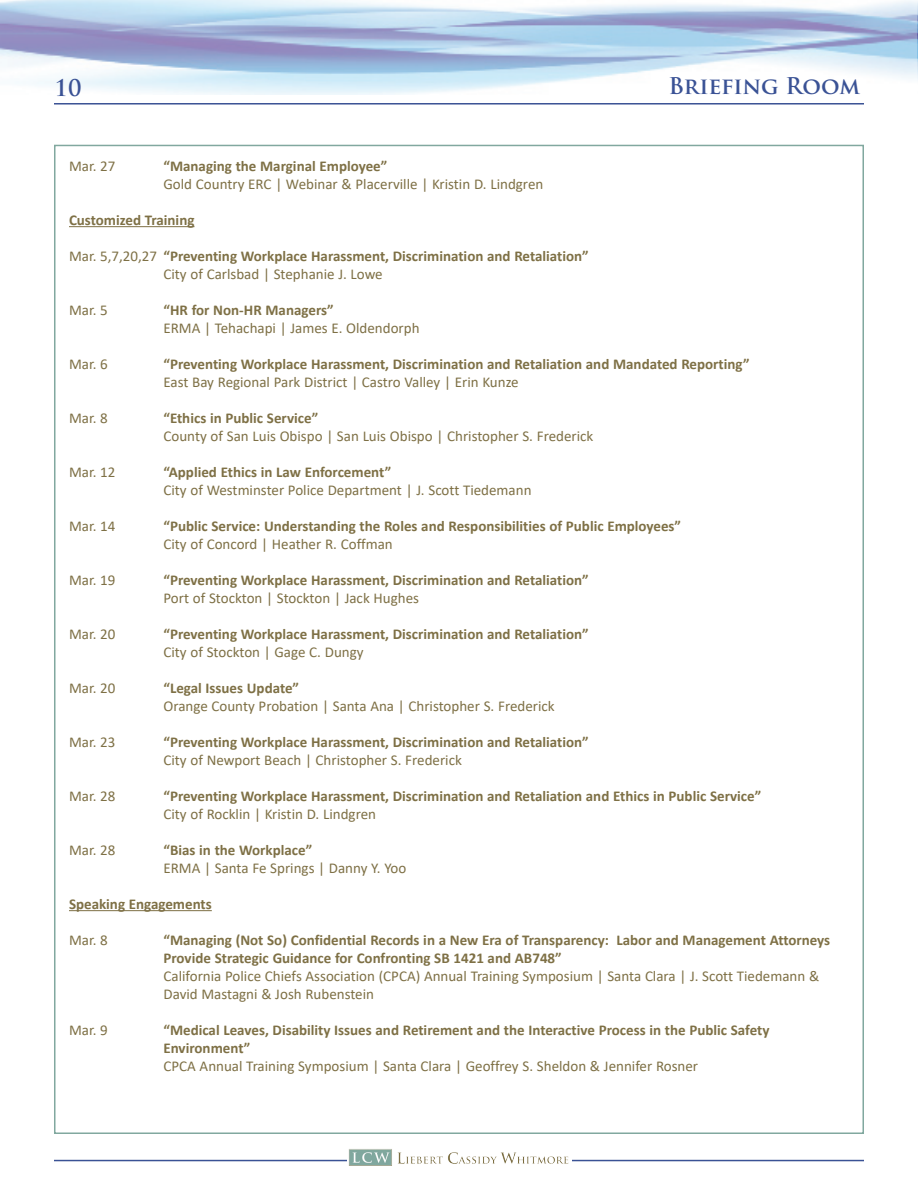
<style>
.page{position:relative;width:918px;height:1188px;background:#fff}
.page>*{position:absolute;margin:0;border:0;box-sizing:border-box;transform-origin:0 0}
.t1{font:700 22.5px "Trajan Pro";letter-spacing:-.005em;color:#3a5295}
.t2{font:700 15px/18px "Calibri";color:#7e7045}
.t3{font:15px/18px "Calibri";color:#7e7045}
.s1{font-weight:400}
</style>
<div class="page">
<img style="left:0;top:0;width:918px;height:95px">
<hr style="left:54px;top:103px;width:810px;height:2px;background:#3a5295">
<hr style="left:54px;top:1160px;width:810px;height:1px;background:#3a5295">
<img style="left:349px;top:1149px;width:221px;height:17px">
<hr style="left:69px;top:226px;width:125px;height:1px;background:#7e7045">
<hr style="left:69px;top:910px;width:143px;height:1px;background:#7e7045">
<h1 class="t1" style="left:55px;top:74px;width:28px">10</h1>
<h1 class="t1" style="left:669px;top:71px;width:193px">Briefing Room</h1>
<p class="t3" style="left:69px;top:157px;width:48px">Mar. 27</p>
<p class="t2" style="left:164px;top:157px;width:225px">“Managing the Marginal Employee”</p>
<p class="t3" style="left:164px;top:175px;width:381px">Gold Country ERC | Webinar &amp; Placerville | Kristin D. Lindgren</p>
<p class="t2" style="left:69px;top:211px;width:127px">Customized Training</p>
<p class="t2" style="left:69px;top:247px;width:521px"><span class="s1">Mar. 5,7,20,27</span> “Preventing Workplace Harassment, Discrimination and Retaliation”</p>
<p class="t3" style="left:164px;top:265px;width:221px">City of Carlsbad | Stephanie J. Lowe</p>
<p class="t3" style="left:69px;top:301px;width:40px">Mar. 5</p>
<p class="t2" style="left:164px;top:301px;width:172px">“HR for Non-HR Managers”</p>
<p class="t3" style="left:164px;top:319px;width:258px">ERMA | Tehachapi | James E. Oldendorph</p>
<p class="t3" style="left:69px;top:355px;width:40px">Mar. 6</p>
<p class="t2" style="left:164px;top:355px;width:588px">“Preventing Workplace Harassment, Discrimination and Retaliation and Mandated Reporting”</p>
<p class="t3" style="left:164px;top:373px;width:357px">East Bay Regional Park District | Castro Valley | Erin Kunze</p>
<p class="t3" style="left:69px;top:409px;width:40px">Mar. 8</p>
<p class="t2" style="left:164px;top:409px;width:156px">“Ethics in Public Service”</p>
<p class="t3" style="left:164px;top:427px;width:431px">County of San Luis Obispo | San Luis Obispo | Christopher S. Frederick</p>
<p class="t3" style="left:69px;top:463px;width:48px">Mar. 12</p>
<p class="t2" style="left:164px;top:463px;width:229px">“Applied Ethics in Law Enforcement”</p>
<p class="t3" style="left:164px;top:481px;width:370px">City of Westminster Police Department | J. Scott Tiedemann</p>
<p class="t3" style="left:69px;top:517px;width:48px">Mar. 14</p>
<p class="t2" style="left:164px;top:517px;width:519px">“Public Service: Understanding the Roles and Responsibilities of Public Employees”</p>
<p class="t3" style="left:164px;top:535px;width:231px">City of Concord | Heather R. Coffman</p>
<p class="t3" style="left:69px;top:571px;width:48px">Mar. 19</p>
<p class="t2" style="left:164px;top:571px;width:427px">“Preventing Workplace Harassment, Discrimination and Retaliation”</p>
<p class="t3" style="left:164px;top:589px;width:257px">Port of Stockton | Stockton | Jack Hughes</p>
<p class="t3" style="left:69px;top:625px;width:48px">Mar. 20</p>
<p class="t2" style="left:164px;top:625px;width:427px">“Preventing Workplace Harassment, Discrimination and Retaliation”</p>
<p class="t3" style="left:164px;top:643px;width:202px">City of Stockton | Gage C. Dungy</p>
<p class="t3" style="left:69px;top:679px;width:48px">Mar. 20</p>
<p class="t2" style="left:164px;top:679px;width:137px">“Legal Issues Update”</p>
<p class="t3" style="left:164px;top:697px;width:393px">Orange County Probation | Santa Ana | Christopher S. Frederick</p>
<p class="t3" style="left:69px;top:733px;width:48px">Mar. 23</p>
<p class="t2" style="left:164px;top:733px;width:427px">“Preventing Workplace Harassment, Discrimination and Retaliation”</p>
<p class="t3" style="left:164px;top:751px;width:300px">City of Newport Beach | Christopher S. Frederick</p>
<p class="t3" style="left:69px;top:787px;width:48px">Mar. 28</p>
<p class="t2" style="left:164px;top:787px;width:599px">“Preventing Workplace Harassment, Discrimination and Retaliation and Ethics in Public Service”</p>
<p class="t3" style="left:164px;top:805px;width:214px">City of Rocklin | Kristin D. Lindgren</p>
<p class="t3" style="left:69px;top:841px;width:48px">Mar. 28</p>
<p class="t2" style="left:164px;top:841px;width:150px">“Bias in the Workplace”</p>
<p class="t3" style="left:164px;top:859px;width:244px">ERMA | Santa Fe Springs | Danny Y. Yoo</p>
<p class="t2" style="left:69px;top:895px;width:144px">Speaking Engagements</p>
<p class="t3" style="left:69px;top:931px;width:40px">Mar. 8</p>
<p class="t2" style="left:164px;top:931px;width:668px">“Managing (Not So) Confidential Records in a New Era of Transparency: Labor and Management Attorneys<br>Provide Strategic Guidance for Confronting SB 1421 and AB748”</p>
<p class="t3" style="left:164px;top:967px;width:657px">California Police Chiefs Association (CPCA) Annual Training Symposium | Santa Clara | J. Scott Tiedemann &amp;<br>David Mastagni &amp; Josh Rubenstein</p>
<p class="t3" style="left:69px;top:1021px;width:40px">Mar. 9</p>
<p class="t2" style="left:164px;top:1021px;width:608px">“Medical Leaves, Disability Issues and Retirement and the Interactive Process in the Public Safety<br>Environment”</p>
<p class="t3" style="left:164px;top:1057px;width:536px">CPCA Annual Training Symposium | Santa Clara | Geoffrey S. Sheldon &amp; Jennifer Rosner</p>
</div>
